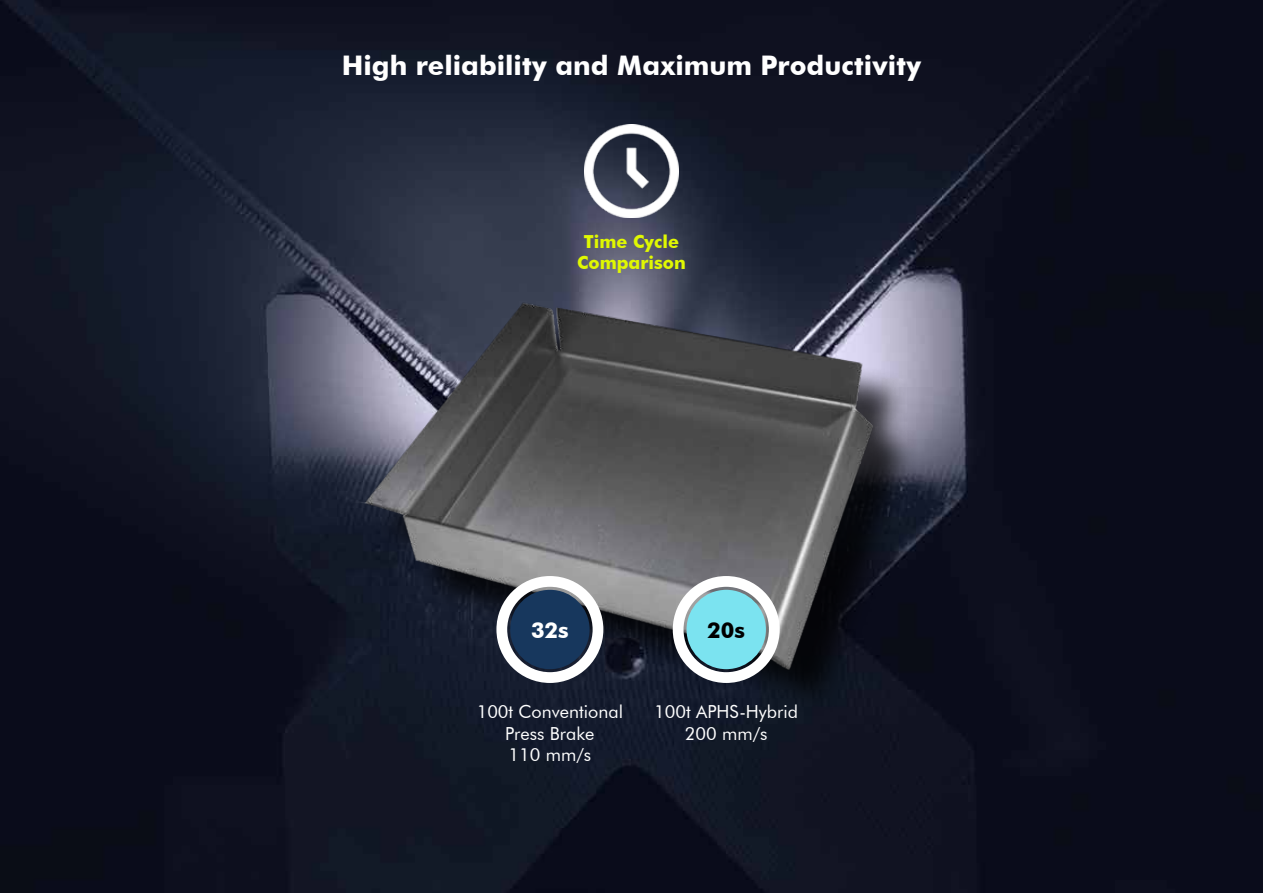
<style>
.page{position:relative;width:1263px;height:893px;background:#fff}
.page>*{position:absolute;margin:0;border:0;box-sizing:border-box;transform-origin:0 0}
.t1{font:700 27px "Futura BT";color:#fff}
.t2{font:700 21.75px "Futura BT";color:#fff}
.t3{font:700 21.75px "Futura BT";color:#000}
.t4{font:18px/21.6px "Futura BT";color:#fff;text-align:center}
.t5{font:700 18px/21.6px "Futura BT";color:#e0f802;text-align:center}
</style>
<div class="page">
<img style="left:0;top:0;width:1263px;height:893px">
<div style="left:373px;top:311px;width:547px;height:405px;background:#000;opacity:.75"></div>
<img style="left:304px;top:283px;width:601px;height:400px">
<div style="left:510px;top:590px;width:80px;height:79px;background:#17375d;border-radius:50%"></div>
<div style="left:686px;top:590px;width:80px;height:79px;background:#7be3f0;border-radius:50%"></div>
<div style="left:496px;top:576px;width:107px;height:107px;border:11px solid #fff;border-radius:50%"></div>
<div style="left:673px;top:576px;width:107px;height:107px;border:11px solid #fff;border-radius:50%"></div>
<img style="left:585px;top:124px;width:93px;height:93px">
<h1 class="t1" style="left:342px;top:49px;width:581px">High reliability and Maximum Productivity</h1>
<p class="t5" style="left:577px;top:230px;width:110px">Time Cycle<br>Comparison</p>
<p class="t2" style="left:531px;top:617px;width:39px">32s</p>
<p class="t3" style="left:707px;top:617px;width:39px">20s</p>
<p class="t4" style="left:477px;top:701px;width:148px">100t Conventional<br>Press Brake<br>110 mm/s</p>
<p class="t4" style="left:654px;top:701px;width:145px">100t APHS-Hybrid<br>200 mm/s</p>
</div>
